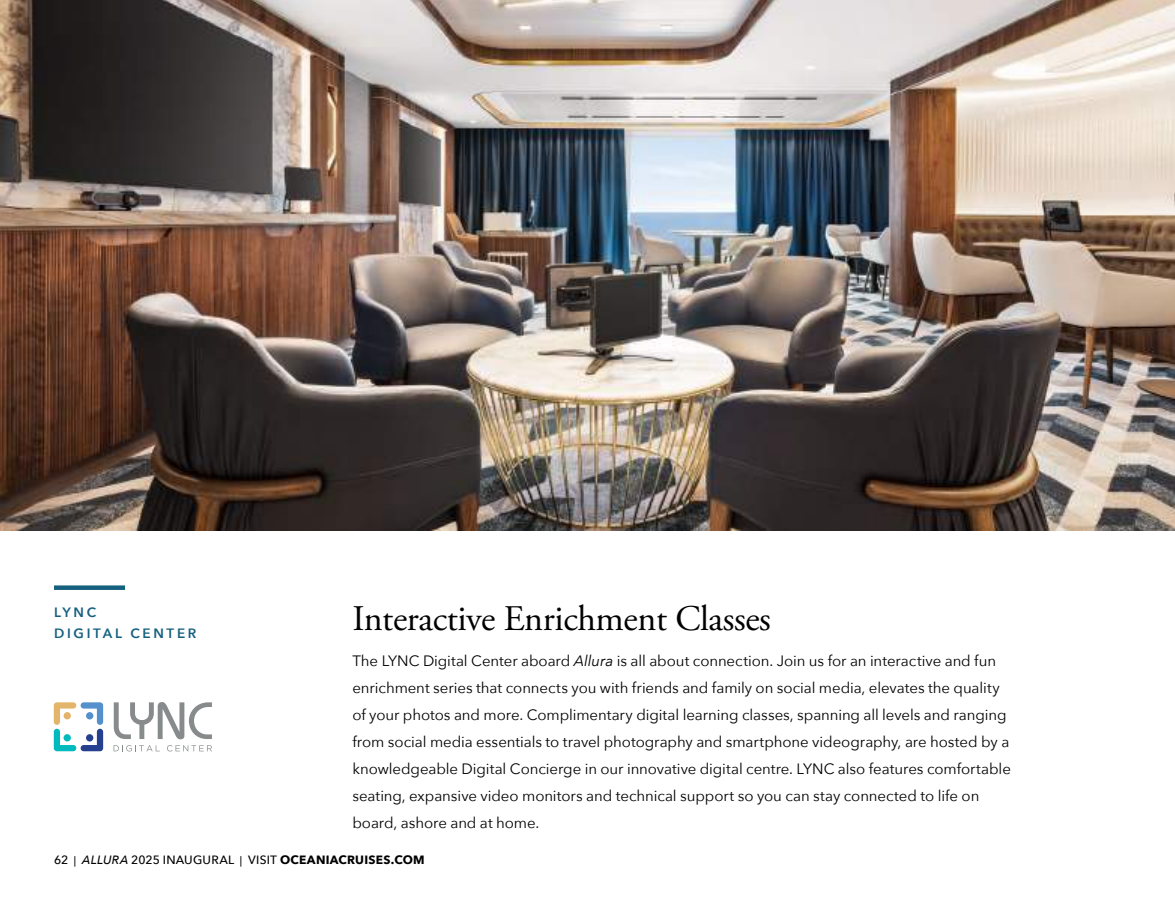
<style>
.page{position:relative;width:1175px;height:905px;background:#fff}
.page>*{position:absolute;margin:0;border:0;box-sizing:border-box;transform-origin:0 0}
.t1{font:36px "Adobe Garamond Pro";letter-spacing:-.01em;color:#000}
.t2{font:15px/27px "Avenir Next";letter-spacing:-.005em;color:#000}
.t3{font:600 13.5px/21px "Avenir Next";letter-spacing:.2em;color:#16607f}
.t4{font:500 12px "Avenir Next";letter-spacing:.015em;color:#000}
.s1{font-style:italic}
.s2{font-size:10.5px}
.s3{font-weight:700}
</style>
<div class="page">
<svg style="left:114px;top:702px;width:98px;height:37px"></svg>
<svg style="left:114px;top:745px;width:46px;height:6px"></svg>
<svg style="left:167px;top:745px;width:45px;height:6px"></svg>
<svg style="left:54px;top:702px;width:49px;height:49px"></svg>
<div style="left:86px;top:734px;width:7px;height:7px;background:#24408e;border-radius:50%"></div>
<img style="left:0;top:0;width:1174px;height:530px">
<div style="left:54px;top:585px;width:71px;height:5px;background:#16607f"></div>
<p class="t3" style="left:54px;top:601px;width:144px">LYNC<br>DIGITAL CENTER</p>
<h1 class="t1" style="left:352px;top:596px;width:420px">Interactive Enrichment Classes</h1>
<p class="t2" style="left:352px;top:646px;width:660px">The LYNC Digital Center aboard <span class="s1">Allura</span> is all about connection. Join us for an interactive and fun enrichment series that connects you with friends and family on social media, elevates the quality of your photos and more. Complimentary digital learning classes, spanning all levels and ranging from social media essentials to travel photography and smartphone videography, are hosted by a knowledgeable Digital Concierge in our innovative digital centre. LYNC also features comfortable seating, expansive video monitors and technical support so you can stay connected to life on board, ashore and at home.</p>
<p class="t4" style="left:54px;top:850px;width:372px">62 <span class="s2">|</span> <span class="s1">ALLURA</span> 2025 INAUGURAL <span class="s2">|</span> VISIT <span class="s3">OCEANIACRUISES.COM</span></p>
</div>
